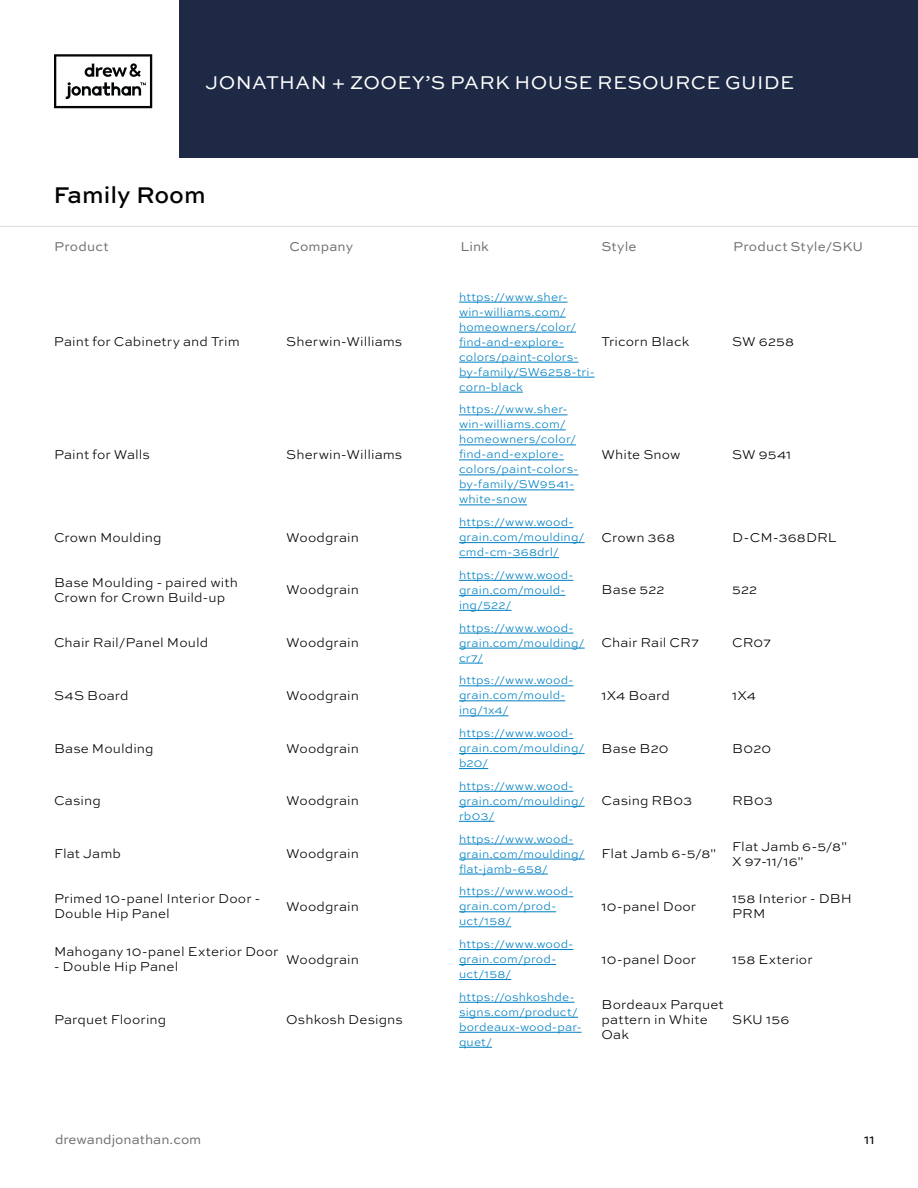
<style>
.page{position:relative;width:918px;height:1188px;background:#fff}
.page>*{position:absolute;margin:0;border:0;box-sizing:border-box;transform-origin:0 0}
.t1{font:500 24px "Sweet Sans";color:#000}
.t2{font:19.5px "Sweet Sans";letter-spacing:.02em;color:#fff}
.t3{font:300 13.5px/15px "Sweet Sans";letter-spacing:.005em;color:#000}
.t4{font:13.5px "Sweet Sans";letter-spacing:.005em;color:#707070}
.t5{font:13.5px "Sweet Sans";color:#000}
.t6{font:300 12px/15px "Sweet Sans";letter-spacing:.01em;color:#0080c2}
</style>
<div class="page">
<div style="left:179px;top:0;width:739px;height:158px;background:#1e2945"></div>
<svg style="left:54px;top:54px;width:98px;height:54px"></svg>
<hr style="left:0;top:226px;width:918px;height:1px;background:#707070">
<hr style="left:459px;top:302px;width:109px;height:1px;background:#0080c2">
<hr style="left:459px;top:317px;width:107px;height:1px;background:#0080c2">
<hr style="left:459px;top:332px;width:117px;height:1px;background:#0080c2">
<hr style="left:459px;top:347px;width:105px;height:1px;background:#0080c2">
<hr style="left:459px;top:362px;width:119px;height:1px;background:#0080c2">
<hr style="left:459px;top:377px;width:136px;height:1px;background:#0080c2">
<hr style="left:459px;top:392px;width:64px;height:1px;background:#0080c2">
<hr style="left:459px;top:415px;width:109px;height:1px;background:#0080c2">
<hr style="left:459px;top:430px;width:107px;height:1px;background:#0080c2">
<hr style="left:459px;top:445px;width:117px;height:1px;background:#0080c2">
<hr style="left:459px;top:460px;width:105px;height:1px;background:#0080c2">
<hr style="left:459px;top:475px;width:119px;height:1px;background:#0080c2">
<hr style="left:459px;top:490px;width:115px;height:1px;background:#0080c2">
<hr style="left:459px;top:505px;width:68px;height:1px;background:#0080c2">
<hr style="left:459px;top:527px;width:114px;height:1px;background:#0080c2">
<hr style="left:459px;top:542px;width:126px;height:1px;background:#0080c2">
<hr style="left:459px;top:557px;width:100px;height:1px;background:#0080c2">
<hr style="left:459px;top:580px;width:114px;height:1px;background:#0080c2">
<hr style="left:459px;top:595px;width:106px;height:1px;background:#0080c2">
<hr style="left:459px;top:610px;width:53px;height:1px;background:#0080c2">
<hr style="left:459px;top:633px;width:114px;height:1px;background:#0080c2">
<hr style="left:459px;top:648px;width:126px;height:1px;background:#0080c2">
<svg style="left:459px;top:663px;width:24px;height:1px"></svg>
<hr style="left:459px;top:685px;width:114px;height:1px;background:#0080c2">
<hr style="left:459px;top:700px;width:106px;height:1px;background:#0080c2">
<hr style="left:459px;top:715px;width:50px;height:1px;background:#0080c2">
<hr style="left:459px;top:738px;width:114px;height:1px;background:#0080c2">
<hr style="left:459px;top:753px;width:126px;height:1px;background:#0080c2">
<svg style="left:459px;top:768px;width:29px;height:1px"></svg>
<hr style="left:459px;top:791px;width:114px;height:1px;background:#0080c2">
<hr style="left:459px;top:806px;width:126px;height:1px;background:#0080c2">
<hr style="left:459px;top:821px;width:35px;height:1px;background:#0080c2">
<hr style="left:459px;top:844px;width:114px;height:1px;background:#0080c2">
<hr style="left:459px;top:859px;width:126px;height:1px;background:#0080c2">
<hr style="left:459px;top:874px;width:89px;height:1px;background:#0080c2">
<hr style="left:459px;top:896px;width:114px;height:1px;background:#0080c2">
<hr style="left:459px;top:911px;width:97px;height:1px;background:#0080c2">
<hr style="left:459px;top:926px;width:52px;height:1px;background:#0080c2">
<hr style="left:459px;top:949px;width:114px;height:1px;background:#0080c2">
<hr style="left:459px;top:964px;width:97px;height:1px;background:#0080c2">
<hr style="left:459px;top:979px;width:52px;height:1px;background:#0080c2">
<hr style="left:459px;top:1002px;width:116px;height:1px;background:#0080c2">
<hr style="left:459px;top:1017px;width:119px;height:1px;background:#0080c2">
<hr style="left:459px;top:1032px;width:123px;height:1px;background:#0080c2">
<hr style="left:459px;top:1047px;width:33px;height:1px;background:#0080c2">
<h2 class="t2" style="left:205px;top:71px;width:590px">JONATHAN + ZOOEY’S PARK HOUSE RESOURCE GUIDE</h2>
<h1 class="t1" style="left:53px;top:182px;width:154px">Family Room</h1>
<p class="t4" style="left:54px;top:239px;width:56px">Product</p>
<p class="t4" style="left:289px;top:239px;width:65px">Company</p>
<p class="t4" style="left:460px;top:239px;width:30px">Link</p>
<p class="t4" style="left:601px;top:239px;width:37px">Style</p>
<p class="t4" style="left:733px;top:239px;width:131px">Product Style/SKU</p>
<p class="t3" style="left:54px;top:335px;width:187px">Paint for Cabinetry and Trim</p>
<p class="t3" style="left:286px;top:335px;width:118px">Sherwin-Williams</p>
<p class="t6" style="left:459px;top:290px;width:137px">https://www.sher&shy;win-williams.com/ homeowners/color/ find-and-explore&shy;colors/paint-colors&shy;by-family/SW6258-tri&shy;corn-black</p>
<p class="t3" style="left:602px;top:335px;width:89px">Tricorn Black</p>
<p class="t3" style="left:732px;top:335px;width:63px">SW 6258</p>
<p class="t3" style="left:54px;top:447px;width:98px">Paint for Walls</p>
<p class="t3" style="left:286px;top:447px;width:118px">Sherwin-Williams</p>
<p class="t6" style="left:459px;top:402px;width:121px">https://www.sher&shy;win-williams.com/ homeowners/color/ find-and-explore&shy;colors/paint-colors&shy;by-family/SW9541- white-snow</p>
<p class="t3" style="left:602px;top:447px;width:81px">White Snow</p>
<p class="t3" style="left:732px;top:447px;width:61px">SW 9541</p>
<p class="t3" style="left:54px;top:530px;width:109px">Crown Moulding</p>
<p class="t3" style="left:286px;top:530px;width:74px">Woodgrain</p>
<p class="t6" style="left:459px;top:515px;width:127px">https://www.wood&shy;grain.com/moulding/ cmd-cm-368drl/</p>
<p class="t3" style="left:602px;top:530px;width:75px">Crown 368</p>
<p class="t3" style="left:732px;top:530px;width:106px">D-CM-368DRL</p>
<p class="t3" style="left:54px;top:575px;width:186px">Base Moulding - paired with<br>Crown for Crown Build-up</p>
<p class="t3" style="left:286px;top:583px;width:74px">Woodgrain</p>
<p class="t6" style="left:459px;top:568px;width:116px">https://www.wood&shy;grain.com/mould&shy;ing/522/</p>
<p class="t3" style="left:602px;top:583px;width:65px">Base 522</p>
<p class="t3" style="left:732px;top:583px;width:27px">522</p>
<p class="t3" style="left:54px;top:636px;width:156px">Chair Rail/Panel Mould</p>
<p class="t3" style="left:286px;top:636px;width:74px">Woodgrain</p>
<p class="t6" style="left:459px;top:620px;width:127px">https://www.wood&shy;grain.com/moulding/ cr7/</p>
<p class="t3" style="left:602px;top:636px;width:99px">Chair Rail CR7</p>
<p class="t3" style="left:732px;top:636px;width:40px">CR07</p>
<p class="t3" style="left:54px;top:688px;width:76px">S4S Board</p>
<p class="t3" style="left:286px;top:688px;width:74px">Woodgrain</p>
<p class="t6" style="left:459px;top:673px;width:116px">https://www.wood&shy;grain.com/mould&shy;ing/1x4/</p>
<p class="t3" style="left:602px;top:688px;width:70px">1X4 Board</p>
<p class="t3" style="left:732px;top:688px;width:25px">1X4</p>
<p class="t3" style="left:54px;top:741px;width:101px">Base Moulding</p>
<p class="t3" style="left:286px;top:741px;width:74px">Woodgrain</p>
<p class="t6" style="left:459px;top:726px;width:127px">https://www.wood&shy;grain.com/moulding/ b20/</p>
<p class="t3" style="left:602px;top:741px;width:69px">Base B20</p>
<p class="t3" style="left:732px;top:741px;width:40px">B020</p>
<p class="t3" style="left:54px;top:794px;width:48px">Casing</p>
<p class="t3" style="left:286px;top:794px;width:74px">Woodgrain</p>
<p class="t6" style="left:459px;top:779px;width:127px">https://www.wood&shy;grain.com/moulding/ rb03/</p>
<p class="t3" style="left:602px;top:794px;width:92px">Casing RB03</p>
<p class="t3" style="left:732px;top:794px;width:42px">RB03</p>
<p class="t3" style="left:54px;top:847px;width:69px">Flat Jamb</p>
<p class="t3" style="left:286px;top:847px;width:74px">Woodgrain</p>
<p class="t6" style="left:459px;top:831px;width:127px">https://www.wood&shy;grain.com/moulding/ flat-jamb-658/</p>
<p class="t3" style="left:602px;top:847px;width:116px">Flat Jamb 6-5/8"</p>
<p class="t3" style="left:732px;top:839px;width:116px">Flat Jamb 6-5/8"<br>X 97-11/16"</p>
<p class="t3" style="left:54px;top:892px;width:208px">Primed 10-panel Interior Door -<br>Double Hip Panel</p>
<p class="t3" style="left:286px;top:899px;width:74px">Woodgrain</p>
<p class="t6" style="left:459px;top:884px;width:116px">https://www.wood&shy;grain.com/prod&shy;uct/158/</p>
<p class="t3" style="left:602px;top:899px;width:96px">10-panel Door</p>
<p class="t3" style="left:732px;top:892px;width:121px">158 Interior - DBH<br>PRM</p>
<p class="t3" style="left:54px;top:945px;width:226px">Mahogany 10-panel Exterior Door</p>
<p class="t3" style="left:54px;top:960px;width:126px">- Double Hip Panel</p>
<p class="t3" style="left:286px;top:952px;width:74px">Woodgrain</p>
<p class="t6" style="left:459px;top:937px;width:116px">https://www.wood&shy;grain.com/prod&shy;uct/158/</p>
<p class="t3" style="left:602px;top:952px;width:96px">10-panel Door</p>
<p class="t3" style="left:732px;top:952px;width:82px">158 Exterior</p>
<p class="t3" style="left:54px;top:1012px;width:114px">Parquet Flooring</p>
<p class="t3" style="left:286px;top:1012px;width:118px">Oshkosh Designs</p>
<p class="t6" style="left:459px;top:990px;width:124px">https://oshkoshde&shy;signs.com/product/ bordeaux-wood-par&shy;quet/</p>
<p class="t3" style="left:602px;top:997px;width:124px">Bordeaux Parquet pattern in White<br>Oak</p>
<p class="t3" style="left:732px;top:1012px;width:59px">SKU 156</p>
<p class="t4" style="left:55px;top:1132px;width:148px">drewandjonathan.com</p>
<p class="t5" style="left:864px;top:1132px;width:12px">11</p>
</div>
